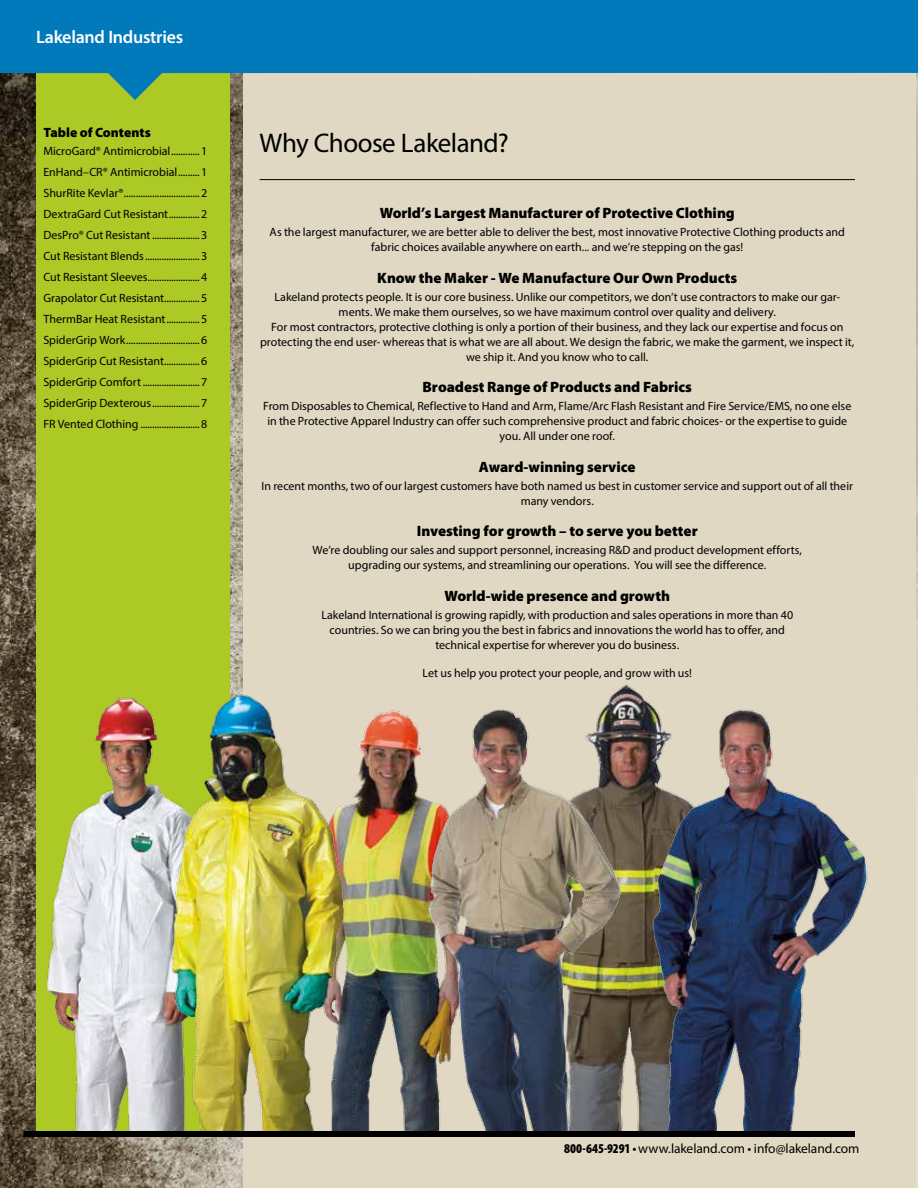
<style>
.page{position:relative;width:918px;height:1188px;background:#fff}
.page>*{position:absolute;margin:0;border:0;box-sizing:border-box;transform-origin:0 0}
.t1{font:27px "Myriad Pro";letter-spacing:-.02em;color:#000}
.t2{font:600 18px "Myriad Pro";letter-spacing:-.015em;color:#fff}
.t3{font:900 15px "Myriad Pro";letter-spacing:-.005em;color:#000}
.t4{font:13.5px "Myriad Pro";letter-spacing:-.01em;color:#000}
.t5{font:900 13.5px "Myriad Pro";color:#000}
.t6{font:12px/21px "Myriad Pro";color:#000;text-align:center}
.s1{font-weight:900;font-stretch:condensed}
</style>
<div class="page">
<div style="left:0;top:41px;width:918px;height:1147px;background:#e0d8c2"></div>
<img style="left:916px;top:100px;width:2px;height:1088px">
<img style="left:0;top:100px;width:242px;height:1088px">
<div style="left:36px;top:73px;width:193px;height:1058px;background:#acc925"></div>
<img style="left:606px;top:684px;width:46px;height:22px">
<img style="left:342px;top:710px;width:84px;height:421px">
<img style="left:46px;top:697px;width:122px;height:434px">
<img style="left:168px;top:691px;width:174px;height:440px">
<img style="left:426px;top:706px;width:442px;height:425px">
<hr style="left:260px;top:179px;width:595px;height:1px;background:#000">
<div style="left:23px;top:1131px;width:832px;height:6px;background:#000"></div>
<svg style="left:0;top:0;width:918px;height:100px;fill:#007abb"></svg>
<h2 class="t2" style="left:36px;top:26px;width:149px">Lakeland Industries</h2>
<p class="t5" style="left:44px;top:123px;width:109px">Table of Contents</p>
<p class="t6" style="left:44px;top:140px;width:165px;text-align:justify">MicroGard® Antimicrobial............1<br>EnHand–CR® Antimicrobial.........1<br>ShurRite Kevlar®................................2<br>DextraGard Cut Resistant.............2<br>DesPro® Cut Resistant....................3<br>Cut Resistant Blends.......................3<br>Cut Resistant Sleeves......................4<br>Grapolator Cut Resistant...............5<br>ThermBar Heat Resistant..............5<br>SpiderGrip Work...............................6<br>SpiderGrip Cut Resistant...............6<br>SpiderGrip Comfort........................7<br>SpiderGrip Dexterous....................7<br>FR Vented Clothing .........................8</p>
<h1 class="t1" style="left:260px;top:126px;width:251px">Why Choose Lakeland?</h1>
<p class="t3" style="left:380px;top:203px;width:357px">World’s Largest Manufacturer of Protective Clothing</p>
<p class="t6" style="left:270px;top:225px;width:577px;line-height:15px">As the largest manufacturer, we are better able to deliver the best, most innovative Protective Clothing products and fabric choices available anywhere on earth... and we’re stepping on the gas!</p>
<p class="t3" style="left:377px;top:268px;width:361px">Know the Maker - We Manufacture Our Own Products</p>
<p class="t6" style="left:260px;top:289px;width:596px;line-height:15px">Lakeland protects people. It is our core business. Unlike our competitors, we don’t use contractors to make our gar&shy;ments. We make them ourselves, so we have maximum control over quality and delivery.<br>For most contractors, protective clothing is only a portion of their business, and they lack our expertise and focus on protecting the end user- whereas that is what we are all about. We design the fabric, we make the garment, we inspect it, we ship it. And you know who to call.</p>
<p class="t3" style="left:423px;top:377px;width:271px">Broadest Range of Products and Fabrics</p>
<p class="t6" style="left:263px;top:399px;width:590px;line-height:15px">From Disposables to Chemical, Reflective to Hand and Arm, Flame/Arc Flash Resistant and Fire Service/EMS, no one else in the Protective Apparel Industry can offer such comprehensive product and fabric choices- or the expertise to guide you. All under one roof.</p>
<p class="t3" style="left:479px;top:457px;width:158px">Award-winning service</p>
<p class="t6" style="left:262px;top:478px;width:593px;line-height:15px">In recent months, two of our largest customers have both named us best in customer service and support out of all their many vendors.</p>
<p class="t3" style="left:417px;top:521px;width:282px">Investing for growth – to serve you better</p>
<p class="t6" style="left:313px;top:543px;width:491px;line-height:15px">We’re doubling our sales and support personnel, increasing R&amp;D and product development efforts, upgrading our systems, and streamlining our operations. You will see the difference.</p>
<p class="t3" style="left:444px;top:586px;width:227px">World-wide presence and growth</p>
<p class="t6" style="left:321px;top:607px;width:473px;line-height:15px">Lakeland International is growing rapidly, with production and sales operations in more than 40 countries. So we can bring you the best in fabrics and innovations the world has to offer, and technical expertise for wherever you do business.</p>
<p class="t6" style="left:423px;top:663px;width:271px">Let us help you protect your people, and grow with us!</p>
<p class="t4" style="left:564px;top:1140px;width:297px"><span class="s1">800-645-9291 •</span> www.lakeland.com • info@lakeland.com</p>
</div>
